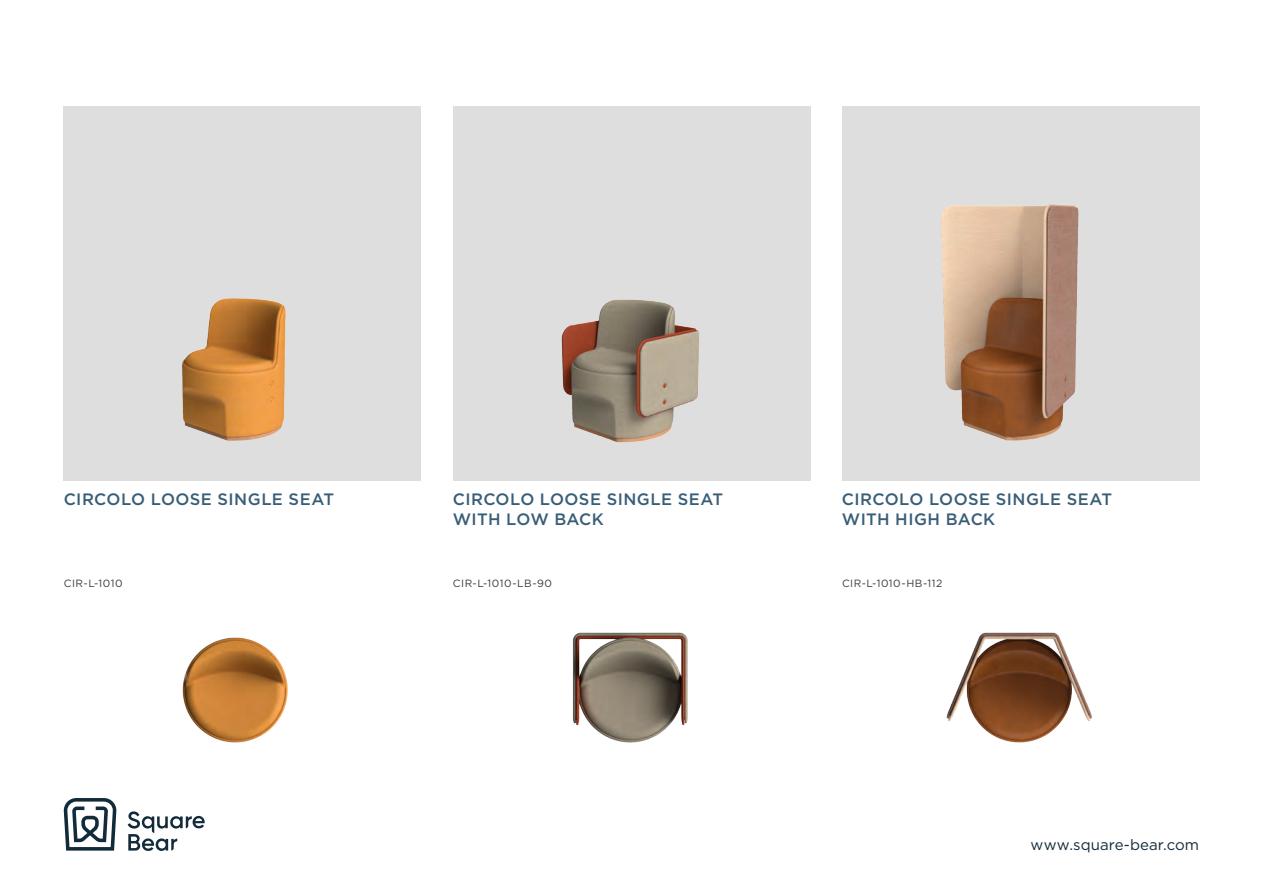
<style>
.page{position:relative;width:1263px;height:893px;background:#fff}
.page>*{position:absolute;margin:0;border:0;box-sizing:border-box;transform-origin:0 0}
.t1{font:500 16.5px/20.2px "Gotham";letter-spacing:.02em;color:#395e77}
.t2{font:15px "Gotham";letter-spacing:.005em;color:#122b3a}
.t3{font:10.5px "Gotham";letter-spacing:.05em;color:#373a3b}
</style>
<div class="page">
<svg style="left:64px;top:798px;width:52px;height:53px"></svg>
<svg style="left:128px;top:811px;width:77px;height:40px"></svg>
<div style="left:64px;top:106px;width:357px;height:374px;background:#dedede"></div>
<div style="left:453px;top:106px;width:357px;height:374px;background:#dedede"></div>
<div style="left:842px;top:106px;width:357px;height:374px;background:#dedede"></div>
<img style="left:182px;top:298px;width:104px;height:143px">
<img style="left:561px;top:299px;width:138px;height:144px">
<img style="left:941px;top:204px;width:138px;height:237px">
<img style="left:182px;top:637px;width:106px;height:106px">
<img style="left:572px;top:632px;width:116px;height:111px">
<img style="left:946px;top:632px;width:146px;height:111px">
<p class="t1" style="left:64px;top:489px;width:272px">CIRCOLO LOOSE SINGLE SEAT</p>
<p class="t1" style="left:453px;top:489px;width:272px">CIRCOLO LOOSE SINGLE SEAT<br>WITH LOW BACK</p>
<p class="t1" style="left:842px;top:489px;width:272px">CIRCOLO LOOSE SINGLE SEAT<br>WITH HIGH BACK</p>
<p class="t3" style="left:64px;top:577px;width:60px">CIR-L-1010</p>
<p class="t3" style="left:453px;top:577px;width:101px">CIR-L-1010-LB-90</p>
<p class="t3" style="left:842px;top:577px;width:102px">CIR-L-1010-HB-112</p>
<p class="t2" style="left:1031px;top:836px;width:170px">www.square-bear.com</p>
</div>
